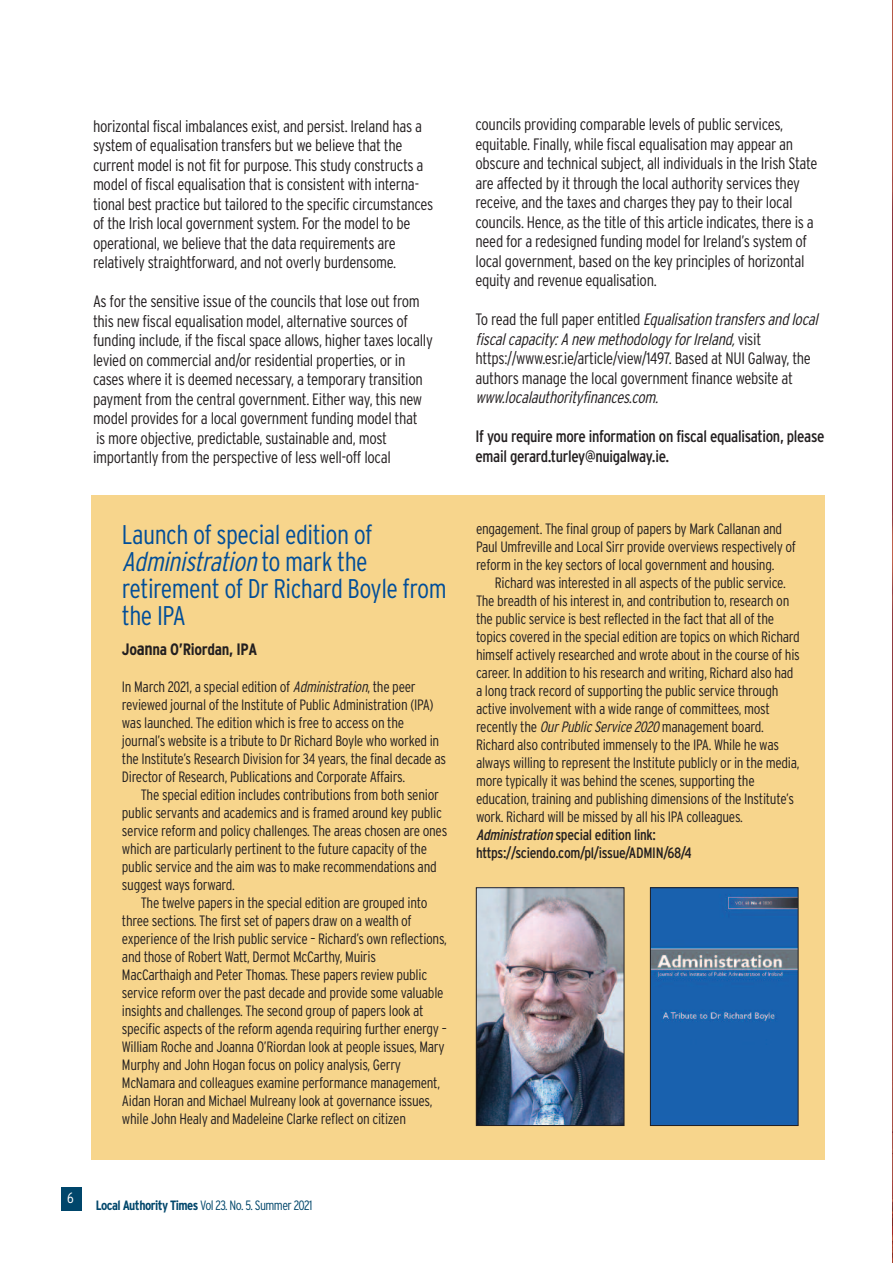
<style>
.page{position:relative;width:893px;height:1263px;background:#fff}
.page>*{position:absolute;margin:0;border:0;box-sizing:border-box;transform-origin:0 0}
.t1{font:300 condensed 27px/27px "Interstate";letter-spacing:-.02em;color:#014e99}
.t2{font:300 condensed 16.5px/19.5px "Interstate";letter-spacing:-.02em;color:#231f20}
.t3{font:condensed 16.5px/19.5px "Interstate";letter-spacing:-.02em;color:#231f20}
.t4{font:italic 300 condensed 16.5px "Interstate";color:#231f20}
.t5{font:700 condensed 16.5px "Interstate";letter-spacing:-.02em;color:#231f20}
.t6{font:300 condensed 15px/18px "Interstate";letter-spacing:-.02em;color:#231f20}
.t7{font:300 condensed 15px "Interstate";color:#fff}
.t8{font:300 condensed 13.5px "Interstate";letter-spacing:-.04em;color:#00466b}
.s1{font-style:italic}
.s2{font-size:18px}
.s3{font-weight:700}
.s4{font-weight:400;font-style:italic}
.s5{font-weight:400}
</style>
<div class="page">
<img style="left:892px;top:0;width:1px;height:1263px">
<div style="left:61px;top:1187px;width:20px;height:23px;background:#00466b"></div>
<div style="left:91px;top:495px;width:734px;height:664px;background:#f7d58c"></div>
<img style="left:478px;top:889px;width:144px;height:235px">
<div style="left:476px;top:887px;width:148px;height:239px;border:1px solid #231f20"></div>
<img style="left:652px;top:889px;width:144px;height:235px">
<div style="left:650px;top:887px;width:148px;height:239px;border:1px solid #231f20"></div>
<p class="t2" style="left:93px;top:116px;width:342px">horizontal fiscal imbalances exist, and persist. Ireland has a system of equalisation transfers but we believe that the current model is not fit for purpose. This study constructs a model of fiscal equalisation that is consistent with interna&shy;tional best practice but tailored to the specific circumstances of the Irish local government system. For the model to be operational, we believe that the data requirements are relatively straightforward, and not overly burdensome.</p>
<p class="t2" style="left:93px;top:292px;width:341px">As for the sensitive issue of the councils that lose out from this new fiscal equalisation model, alternative sources of funding include, if the fiscal space allows, higher taxes locally levied on commercial and/or residential properties, or in cases where it is deemed necessary, a temporary transition payment from the central government. Either way, this new model provides for a local government funding model that<br>is more objective, predictable, sustainable and, most importantly from the perspective of less well-off local</p>
<h1 class="t1" style="left:122px;top:521px;width:326px">Launch of special edition of<br><span class="s1">Administration</span> to m a r k t h e retirement of Dr Richard Boyle from the IPA</h1>
<p class="t5" style="left:122px;top:639px;width:137px">Jo<span class="s2">an</span>na O’Riordan, IPA</p>
<p class="t6" style="left:122px;top:678px;width:326px">In March 2021, a special edition of <span class="s1">Administration</span>, the peer reviewed journal of the Institute of Public Administration (IPA) was launched. The edition which is free to access on the journal’s website is a tribute to Dr Richard Boyle who worked in the Institute’s Research Division for 34 years, the final decade as Director of Research, Publications and Corporate Affairs.</p>
<p class="t6" style="left:122px;top:786px;width:327px;text-indent:19px">The special edition includes contributions from both senior public servants and academics and is framed around key public service reform and policy challenges. The areas chosen are ones which are particularly pertinent to the future capacity of the public service and the aim was to make recommendations and suggest ways forward.</p>
<p class="t6" style="left:122px;top:894px;width:327px;text-indent:19px">The twelve papers in the special edition are grouped into three sections. The first set of papers draw on a wealth of experience of the Irish public service – Richard’s own reflections, and those of Robert Watt, Dermot McCarthy, Muiris MacCarthaigh and Peter Thomas. These papers review public service reform over the past decade and provide some valuable insights and challenges. The second group of papers look at specific aspects of the reform agenda requiring further energy – William Roche and Joanna O’Riordan look at people issues, Mary Murphy and John Hogan focus on policy analysis, Gerry McNamara and colleagues examine performance management, Aidan Horan and Michael Mulreany look at governance issues, while John Healy and Madeleine Clarke reflect on citizen</p>
<p class="t7" style="left:67px;top:1189px;width:8px">6</p>
<p class="t8" style="left:96px;top:1197px;width:218px"><span class="s3">Local Authority Times</span> Vol 23. No. 5. Summer 2021</p>
<p class="t2" style="left:476px;top:115px;width:344px">councils providing comparable levels of public services, equitable. Finally, while fiscal equalisation may appear an obscure and technical subject, all individuals in the Irish State are affected by it through the local authority services they receive, and the taxes and charges they pay to their local councils. Hence, as the title of this article indicates, there is a need for a redesigned funding model for Ireland’s system of local government, based on the key principles of horizontal equity and revenue equalisation.</p>
<p class="t2" style="left:475px;top:310px;width:347px">To read the full paper entitled <span class="s1">Equalisationtransfersandlocal fiscal capacity: A new methodology for Ireland,</span> v i s i t https://www.esr.ie/article/view/1497. Based at NUI Galway, the authors manage the local government finance website at</p>
<p class="t4" style="left:476px;top:388px;width:187px">www.localauthorityfinances.com.</p>
<p class="t3" style="left:475px;top:427px;width:350px">If you require more information on fiscal equalisation, please email gerard.turley@nuigalway.ie.</p>
<p class="t6" style="left:476px;top:520px;width:322px">engagement. The final group of papers by Mark Callanan and<br>Paul Umfreville and Local Sirr provide overviews respectively of reform in the key sectors of local government and housing.</p>
<p class="t6" style="left:476px;top:574px;width:325px;text-indent:19px">Richard was interested in all aspects of the public service.<br>The breadth of his interest in, and contribution to, research on the public service is best reflected in the fact that all of the topics covered in the special edition are topics on which Richard himself actively researched and wrote about in the course of his career. In addition to his research and writing, Richard also had a long track record of supporting the public service through active involvement with a wide range of committees, most recently the <span class="s1">OurPublicService2020</span>management board.<br>Richard also contributed immensely to the IPA. While he was always willing to represent the Institute publicly or in the media, more typically it was behind the scenes, supporting the education, training and publishing dimensions of the Institute’s work. Richard will be missed by all his IPA colleagues.<br><span class="s4">Administration</span><span class="s5">special edition link: https://sciendo.com/pl/issue/ADMIN/68/4</span></p>
</div>
